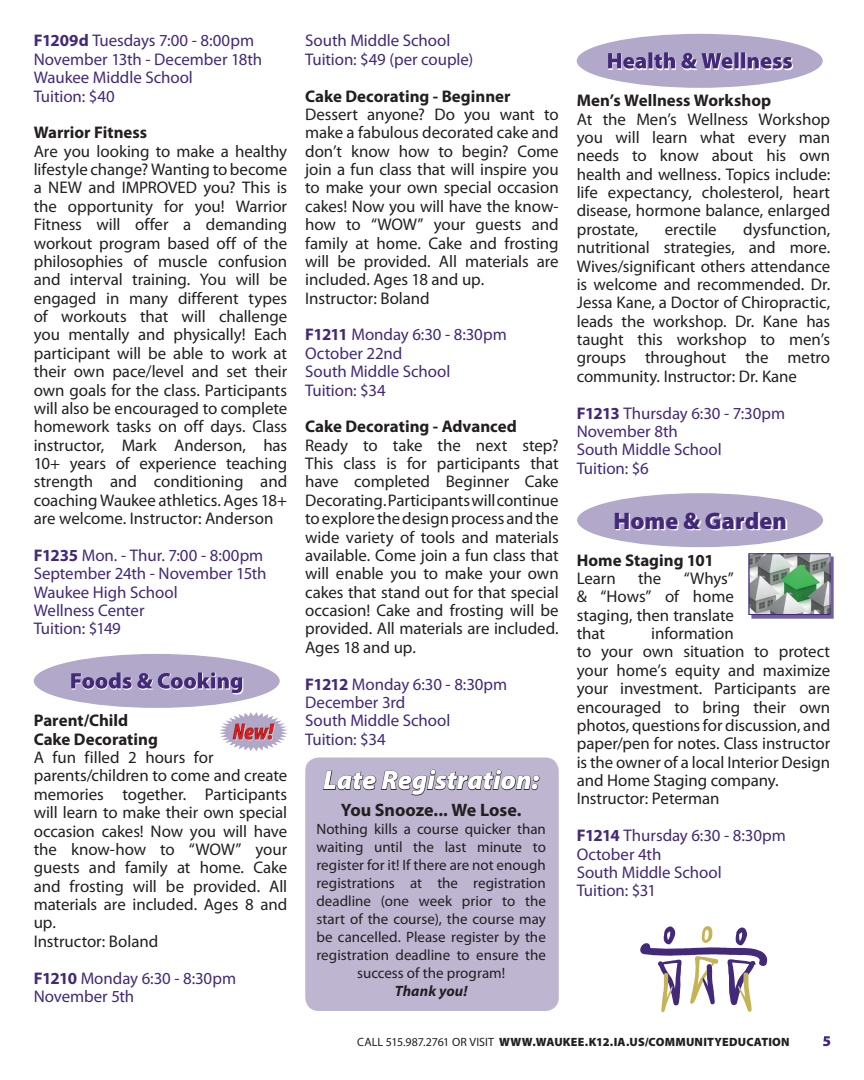
<style>
.page{position:relative;width:864px;height:1080px;background:#fff}
.page>*{position:absolute;margin:0;border:0;box-sizing:border-box;transform-origin:0 0}
.t1{font:italic 900 27px "Myriad Pro";color:#fff}
.t2{font:900 24px "Myriad Pro";color:#42297a}
.t3{font:700 18px "Myriad Pro";letter-spacing:-.005em;color:#231f20}
.t4{font:16.8px/18.5px "Myriad Pro";letter-spacing:-.005em;color:#231f20;text-align:justify}
.t5{font:16.8px/18.5px "Myriad Pro";color:#42297a}
.t6{font:700 16.8px/18.3px "Myriad Pro";color:#231f20}
.t7{font:15px/18px "Myriad Pro";color:#231f20;text-align:center}
.t8{font:italic 700 15px "Myriad Pro";letter-spacing:.005em;color:#231f20}
.t9{font:900 12px "Myriad Pro";letter-spacing:.015em;color:#231f20}
.t10{font:12px "Myriad Pro";letter-spacing:.005em;color:#231f20}
.s1{font-weight:700}
.s2{font-weight:900}
</style>
<div class="page">
<svg style="left:823px;top:1036px;width:7px;height:10px"></svg>
<div style="left:34px;top:654px;width:246px;height:54px;background:#b2a8c9;border-radius:50%"></div>
<svg style="left:232px;top:677px;width:12px;height:18px"></svg>
<svg style="left:71px;top:672px;width:171px;height:21px"></svg>
<img style="left:219px;top:712px;width:68px;height:38px">
<div style="left:577px;top:34px;width:246px;height:54px;background:#b2a8c9;border-radius:50%"></div>
<svg style="left:608px;top:58px;width:186px;height:13px"></svg>
<svg style="left:608px;top:52px;width:184px;height:17px"></svg>
<svg style="left:577px;top:493px;width:246px;height:55px;fill:#b2a8c9"></svg>
<div style="left:751px;top:555px;width:84px;height:64px;background:#42297a;opacity:.5"></div>
<svg style="left:751px;top:556px;width:77px;height:57px;background:#8fa695"></svg>
<div style="left:749px;top:554px;width:81px;height:61px;border:1px solid #42297a"></div>
<div style="left:305px;top:758px;width:254px;height:253px;background:#beb5d1;border-radius:14px"></div>
<svg style="left:323px;top:769px;width:217px;height:27px"></svg>
<svg style="left:640px;top:926px;width:128px;height:86px"></svg>
<p class="t5" style="left:34px;top:31px;width:230px"><span class="s1">F1209d</span> Tuesdays 7:00 - 8:00pm<br>November 13th - December 18th<br>Waukee Middle School<br>Tuition: $40</p>
<p class="t6" style="left:34px;top:123px;width:115px">Warrior Fitness</p>
<p class="t4" style="left:34px;top:142px;width:255px">Are you looking to make a healthy lifestyle change? Wanting to become a NEW and IM PROVED you? This is the opportunity for you! Warrior Fitness will offer a demanding workout program based off of the philosophies of muscle confusion and interval training. You will be engaged in many different types of workouts that will challenge you mentally and physically! Each participant will be able to work at their own pace/level and set their own goals for the class. Participants will also be encouraged to complete homework tasks on off days. Class instructor, Mark Anderson, has 10+ years of experience teaching strength and conditioning and coaching Waukee athletics. Ages 18+ are welcome. Instructor: Anderson</p>
<p class="t5" style="left:34px;top:546px;width:234px"><span class="s1">F1235</span> Mon. - Thur. 7:00 - 8:00pm<br>September 24th - November 15th<br>Waukee High School<br>Wellness Center<br>Tuition: $149</p>
<p class="t6" style="left:34px;top:711px;width:126px">Parent/Child<br>Cake Decorating</p>
<p class="t4" style="left:34px;top:748px;width:255px;text-align:left">A fun filled 2 hours for parents/children to come and create memories together. Participants will learn to make their own special occasion cakes! N ow you will have the know-how to “WOW” your guests and family at home. Cake and frosting will be provided. All materials are included. Ages 8 and up.<br>Instructor: Boland</p>
<p class="t5" style="left:34px;top:968px;width:204px"><span class="s1">F1210</span> Monday 6:30 - 8:30pm<br>November 5th</p>
<p class="t5" style="left:305px;top:31px;width:170px">South Middle School<br>Tuition: $49 (per couple)</p>
<p class="t6" style="left:305px;top:86px;width:207px">Cake Decorating - Beginner</p>
<p class="t4" style="left:305px;top:105px;width:255px;text-align:left">Dessert anyone? Do you want to make a fabulous decorated cake and don’t know how to begin? Come join a fun class that will inspire you to make your own special occasion cakes! N ow you will have the know&shy;how to “WOW” your guests and family at home. Cake and frosting will be provided. All materials are included. Ages 18 and up.<br>Instructor: Boland</p>
<p class="t5" style="left:305px;top:325px;width:203px"><span class="s1">F1211</span> Monday 6:30 - 8:30pm<br>October 22nd<br>South Middle School<br>Tuition: $34</p>
<p class="t6" style="left:305px;top:417px;width:213px">Cake Decorating - Advanced</p>
<p class="t4" style="left:305px;top:436px;width:255px">Ready to take the next step?<br>This class is for participants that have completed Beginner Cake Decorating. Participants will continue to explore the design process and the wide variety of tools and materials available. Come join a fun class that will enable you to make your own cakes that stand out for that special occasion! Cake and frosting will be provided. All materials are included.<br>Ages 18 and up.</p>
<p class="t5" style="left:305px;top:674px;width:204px"><span class="s1">F1212</span> Monday 6:30 - 8:30pm<br>December 3rd<br>South Middle School<br>Tuition: $34</p>
<h1 class="t1" style="left:323px;top:762px;width:217px">Late Registration:</h1>
<p class="t3" style="left:341px;top:799px;width:182px">You Snooze... We Lose.</p>
<p class="t7" style="left:316px;top:820px;width:231px">Nothing kills a course quicker than waiting until the last minute to register for it! If there are not enough registrations at the registration deadline (one week prior to the start of the course), the course may be cancelled. Please register by the registration deadline to ensure the success of the program!</p>
<p class="t8" style="left:395px;top:982px;width:74px">Thank you!</p>
<p class="t6" style="left:577px;top:91px;width:196px">Men’s Wellness Workshop</p>
<p class="t4" style="left:577px;top:110px;width:255px">At the Men’s Wellness Workshop you will learn what every man needs to know about his own health and wellness. Topics include: life expectancy, cholesterol, heart disease, hormone balance, enlarged prostate,</p>
<p class="t4" style="left:577px;top:220px;width:255px;text-indent:167px">dysfunction, nutritional strategies, and more.<br>Wives/significant others attendance is welcome and recommended. Dr.<br>Jessa Kane, a Doctor of Chiropractic, leads the workshop. Dr. Kane has taught this workshop to men’s groups throughout the metro community. Instructor: Dr. Kane</p>
<p class="t5" style="left:577px;top:403px;width:210px"><span class="s1">F1213</span> Thursday 6:30 - 7:30pm<br>November 8th<br>South Middle School<br>Tuition: $6</p>
<h2 class="t2" style="left:613px;top:505px;width:175px">HOME &amp; GARDEN</h2>
<p class="t6" style="left:577px;top:550px;width:138px">Home Staging 101</p>
<p class="t4" style="left:577px;top:569px;width:41px">Learn</p>
<p class="t4" style="left:638px;top:569px;width:25px">the</p>
<p class="t4" style="left:665px;top:220px;width:53px">erectile</p>
<p class="t4" style="left:577px;top:569px;width:159px;text-indent:107px">“Whys” &amp; “Hows” of home staging, then translate that</p>
<p class="t4" style="left:577px;top:624px;width:255px;text-align:left;text-indent:75px">information<br>to your own situation to protect your home’s equity and maximize your investment. Participants are encouraged to bring their own photos, questions for discussion, and paper/pen for notes. Class instructor is the owner of a local Interior Design and Home Staging company.<br>Instructor: Peterman</p>
<p class="t5" style="left:577px;top:826px;width:211px"><span class="s1">F1214</span> Thursday 6:30 - 8:30pm<br>October 4th<br>South Middle School<br>Tuition: $31</p>
<p class="t10" style="left:357px;top:1035px;width:154px">call 515.987.2761 or visit <span class="s2">WWW</span></p>
<p class="t9" style="left:532px;top:1034px;width:259px">.WAUKEE.K12.IA.US/COMMUNITYEDUCATION</p>
</div>
